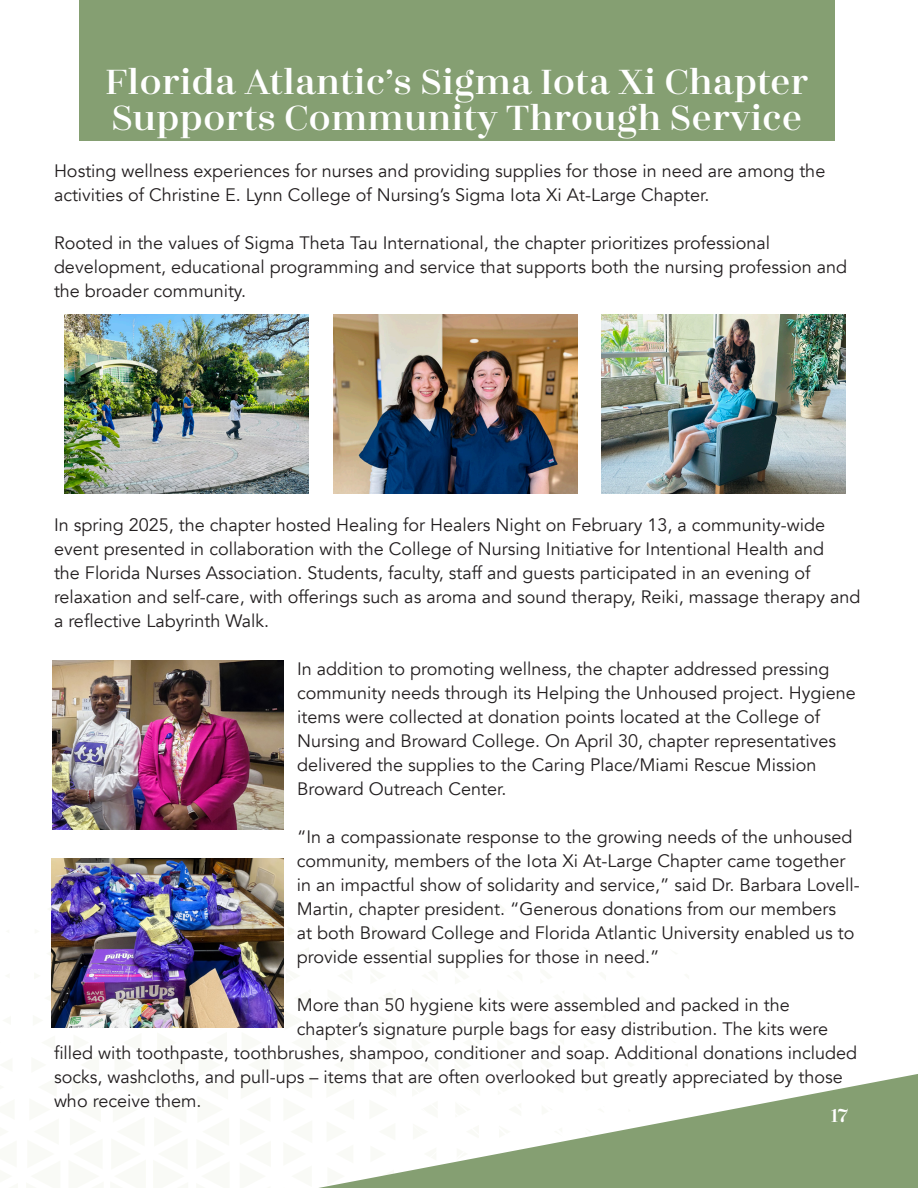
<style>
.page{position:relative;width:918px;height:1188px;background:#fff}
.page>*{position:absolute;margin:0;border:0;box-sizing:border-box;transform-origin:0 0}
.t1{font:600 39px/36px "Zahrah";color:#fff}
.t2{font:600 21px "Zahrah";color:#fff}
.t3{font:18px/24px "Avenir";color:#231f20}
</style>
<div class="page">
<svg style="left:319px;top:1074px;width:599px;height:114px"></svg>
<div style="left:79px;top:0;width:756px;height:140px;background:#859f72"></div>
<img style="left:65px;top:315px;width:243px;height:178px">
<img style="left:52px;top:660px;width:232px;height:170px">
<img style="left:334px;top:315px;width:244px;height:178px">
<img style="left:52px;top:858px;width:231px;height:170px">
<img style="left:602px;top:315px;width:243px;height:178px">
<p class="t1" style="left:105px;top:64px;width:704px">Florida Atlantic’s Sigma Iota Xi Chapter<br>Supports Community Through Service</p>
<p class="t3" style="left:54px;top:159px;width:773px">Hosting wellness experiences for nurses and providing supplies for those in need are among the activities of Christine E. Lynn College of Nursing’s Sigma Iota Xi At-Large Chapter.</p>
<p class="t3" style="left:54px;top:231px;width:795px">Rooted in the values of Sigma Theta Tau International, the chapter prioritizes professional development, educational programming and service that supports both the nursing profession and the broader community.</p>
<p class="t3" style="left:54px;top:513px;width:808px">In spring 2025, the chapter hosted Healing for Healers Night on February 13, a community-wide event presented in collaboration with the College of Nursing Initiative for Intentional Health and<br>the Florida Nurses Association. Students, faculty, staff and guests participated in an evening of relaxation and self-care, with offerings such as aroma and sound therapy, Reiki, massage therapy and a reflective Labyrinth Walk.</p>
<p class="t3" style="left:297px;top:657px;width:560px">In addition to promoting wellness, the chapter addressed pressing community needs through its Helping the Unhoused project. Hygiene items were collected at donation points located at the College of Nursing and Broward College. On April 30, chapter representatives delivered the supplies to the Caring Place/Miami Rescue Mission Broward Outreach Center.</p>
<p class="t3" style="left:297px;top:825px;width:564px">“In a compassionate response to the growing needs of the unhoused community, members of the Iota Xi At-Large Chapter came together in an impactful show of solidarity and service,” said Dr. Barbara Lovell-Martin, chapter president. “Generous donations from our members<br>at both Broward College and Florida Atlantic University enabled us to provide essential supplies for those in need.”</p>
<p class="t3" style="left:297px;top:993px;width:494px">More than 50 hygiene kits were assembled and packed in the</p>
<p class="t3" style="left:297px;top:1017px;width:533px">chapter’s signature purple bags for easy distribution. The kits were</p>
<p class="t3" style="left:54px;top:1041px;width:805px">filled with toothpaste, toothbrushes, shampoo, conditioner and soap. Additional donations included</p>
<p class="t3" style="left:54px;top:1065px;width:790px">socks, washcloths, and pull-ups – items that are often overlooked but greatly appreciated by those</p>
<p class="t3" style="left:54px;top:1089px;width:149px">who receive them.</p>
<p class="t2" style="left:831px;top:1103px;width:19px">17</p>
</div>
